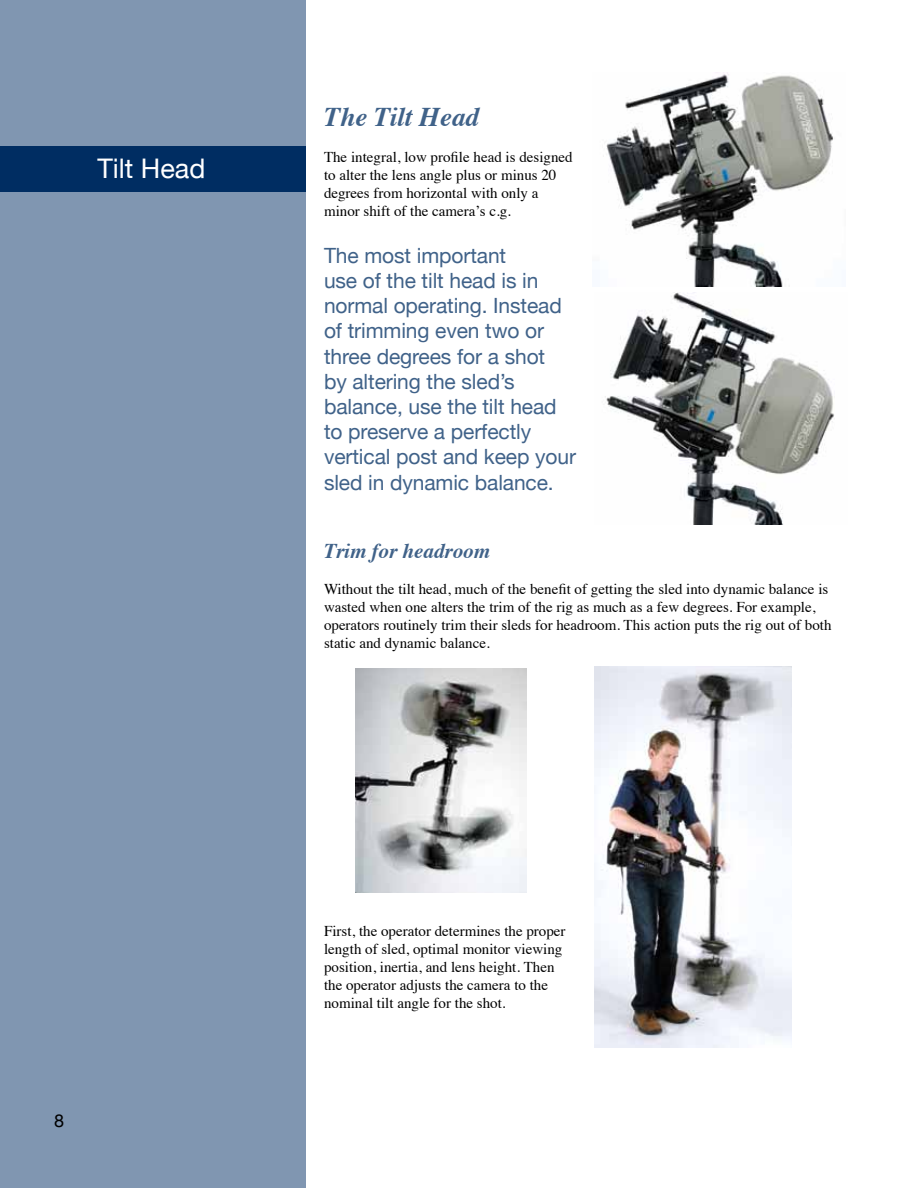
<style>
.page{position:relative;width:918px;height:1188px;background:#fff}
.page>*{position:absolute;margin:0;border:0;box-sizing:border-box;transform-origin:0 0}
.t1{font:italic 700 27px "Times";color:#406289}
.t2{font:27px "Helvetica Neue";color:#fff}
.t3{font:21px/25.2px "Helvetica Neue";letter-spacing:-.005em;color:#406289}
.t4{font:italic 700 21px "Times";color:#406289}
.t5{font:18px "Helvetica Neue";color:#000}
.t6{font:15px/18px "Times";color:#000}
</style>
<div class="page">
<div style="left:0;top:0;width:306px;height:1188px;background:#8096b1"></div>
<div style="left:0;top:146px;width:306px;height:46px;background:#002d62"></div>
<img style="left:606px;top:72px;width:227px;height:214px">
<img style="left:605px;top:293px;width:230px;height:231px">
<img style="left:356px;top:669px;width:170px;height:223px">
<img style="left:594px;top:666px;width:198px;height:381px">
<h1 class="t2" style="left:97px;top:145px;width:110px">Tilt Head</h1>
<p class="t5" style="left:54px;top:1105px;width:12px">8</p>
<h1 class="t1" style="left:324px;top:92px;width:157px">The Tilt Head</h1>
<p class="t6" style="left:324px;top:147px;width:250px">The integral, low profile head is designed to alter the lens angle plus or minus 20 degrees from horizontal with only a minor shift of the camera’s c.g.</p>
<p class="t3" style="left:324px;top:241px;width:253px">The most important<br>use of the tilt head is in normal operating. Instead of trimming even two or three degrees for a shot<br>by altering the sled’s balance, use the tilt head to preserve a perfectly vertical post and keep your sled in dynamic balance.</p>
<h2 class="t4" style="left:324px;top:531px;width:168px">Trim for headroom</h2>
<p class="t6" style="left:324px;top:579px;width:509px">Without the tilt head, much of the benefit of getting the sled into dynamic balance is wasted when one alters the trim of the rig as much as a few degrees. For example, operators routinely trim their sleds for headroom. This action puts the rig out of both static and dynamic balance.</p>
<p class="t6" style="left:324px;top:921px;width:243px">First, the operator determines the proper length of sled, optimal monitor viewing position, inertia, and lens height. Then the operator adjusts the camera to the nominal tilt angle for the shot.</p>
</div>
